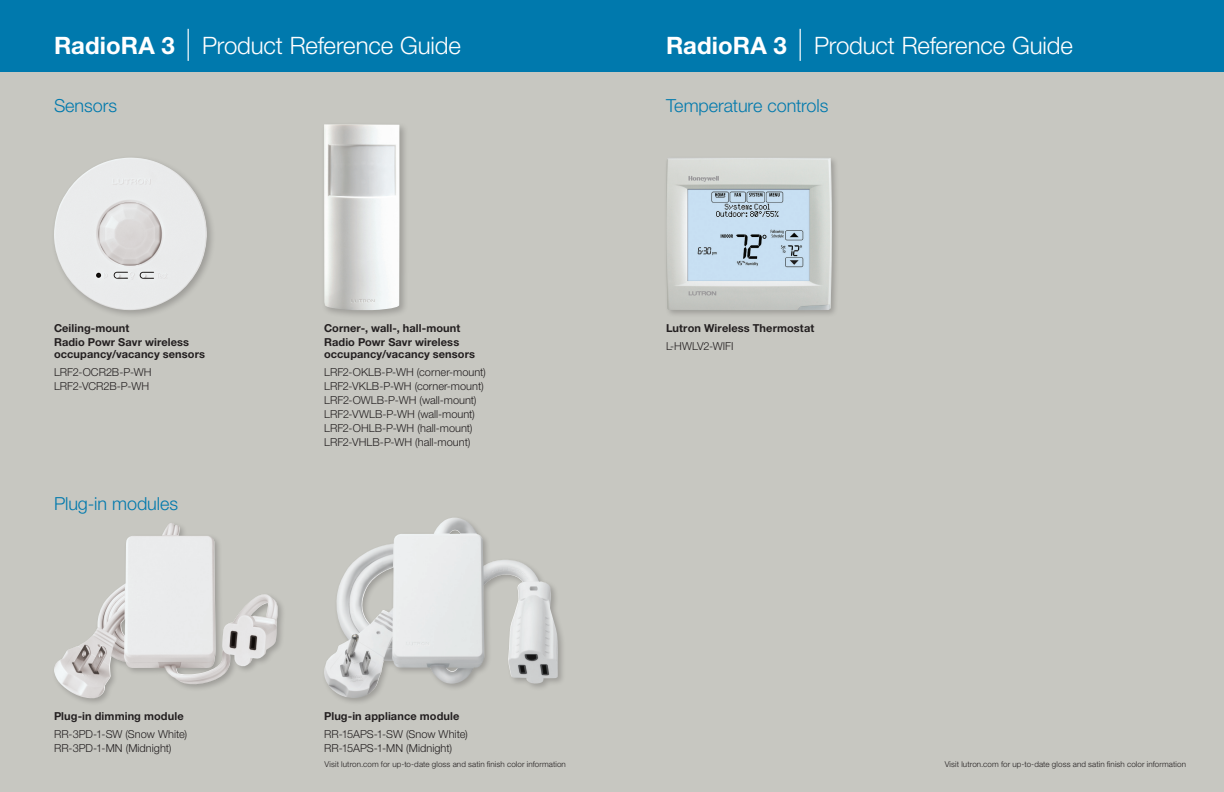
<style>
.page{position:relative;width:1224px;height:792px;background:#fff}
.page>*{position:absolute;margin:0;border:0;box-sizing:border-box;transform-origin:0 0}
.t1{font:300 24px "Helvetica Neue LT Std";letter-spacing:-.005em;color:#fff}
.Subhead{font:300 18px "Helvetica Neue LT Std";letter-spacing:-.005em;color:#0079ad}
.Text{font:300 11px/14px "Helvetica Neue LT Std";color:#231f20}
.Paragraph_Header{font:700 11px/14px "Helvetica Neue LT Std";letter-spacing:.01em;color:#231f20}
.Text-2{font:300 8px "Helvetica Neue LT Std";letter-spacing:.015em;color:#231f20}
.s1{font-weight:700}
.s2{font-weight:100;font-size:32px}
</style>
<div class="page">
<div style="left:0;top:63px;width:1224px;height:729px;background:#c7c7c1"></div>
<div style="left:612px;top:0;width:612px;height:72px;background:#0079ad"></div>
<div style="left:0;top:0;width:612px;height:72px;background:#0079ad"></div>
<div style="left:52px;top:521px;width:234px;height:185px;background:#231f20;opacity:.25"></div>
<img style="left:54px;top:523px;width:224px;height:175px">
<div style="left:322px;top:515px;width:244px;height:191px;background:#231f20;opacity:.25"></div>
<img style="left:324px;top:518px;width:234px;height:180px">
<div style="left:321px;top:121px;width:88px;height:198px;background:#231f20;opacity:.25"></div>
<img style="left:324px;top:124px;width:77px;height:186px">
<div style="left:51px;top:155px;width:165px;height:164px;background:#231f20;opacity:.25"></div>
<img style="left:54px;top:158px;width:153px;height:152px">
<div style="left:663px;top:155px;width:177px;height:163px;background:#231f20;opacity:.25"></div>
<img style="left:666px;top:158px;width:166px;height:152px">
<h1 class="t1" style="left:54px;top:31px;width:408px"><span class="s1">RadioRA 3</span> <span class="s2">|</span> Product Reference Guide</h1>
<h1 class="t1" style="left:666px;top:31px;width:408px"><span class="s1">RadioRA 3</span> <span class="s2">|</span> Product Reference Guide</h1>
<p class="Subhead" style="left:54px;top:94px;width:65px">Sensors</p>
<p class="Subhead" style="left:666px;top:94px;width:164px">Temperature controls</p>
<p class="Paragraph_Header" style="left:54px;top:321px;width:137px">Ceiling-mount<br>Radio Powr Savr wireless</p>
<p class="Paragraph_Header" style="left:54px;top:347px;width:153px">occupancy/vacancy sensors</p>
<p class="Text" style="left:54px;top:365px;width:99px">LRF2-OCR2B-P-WH</p>
<p class="Text" style="left:54px;top:379px;width:97px">LRF2-VCR2B-P-WH</p>
<p class="Subhead" style="left:54px;top:493px;width:126px">Plug-in modules</p>
<p class="Paragraph_Header" style="left:54px;top:709px;width:131px">Plug-in dimming module</p>
<p class="Text" style="left:54px;top:727px;width:135px">RR-3PD-1-SW (Snow White)</p>
<p class="Text" style="left:54px;top:741px;width:119px">RR-3PD-1-MN (Midnight)</p>
<p class="Paragraph_Header" style="left:324px;top:321px;width:138px">Corner-, wall-, hall-mount<br>Radio Powr Savr wireless</p>
<p class="Paragraph_Header" style="left:324px;top:347px;width:153px">occupancy/vacancy sensors</p>
<p class="Text" style="left:324px;top:365px;width:163px">LRF2-OKLB-P-WH (corner-mount)</p>
<p class="Text" style="left:324px;top:379px;width:161px">LRF2-VKLB-P-WH (corner-mount)</p>
<p class="Text" style="left:324px;top:393px;width:154px">LRF2-OWLB-P-WH (wall-mount)</p>
<p class="Text" style="left:324px;top:407px;width:152px">LRF2-VWLB-P-WH (wall-mount)</p>
<p class="Text" style="left:324px;top:421px;width:150px">LRF2-OHLB-P-WH (hall-mount)</p>
<p class="Text" style="left:324px;top:435px;width:148px">LRF2-VHLB-P-WH (hall-mount)</p>
<p class="Paragraph_Header" style="left:324px;top:709px;width:137px">Plug-in appliance module</p>
<p class="Text" style="left:324px;top:727px;width:145px">RR-15APS-1-SW (Snow White)<br>RR-15APS-1-MN (Midnight)</p>
<p class="Paragraph_Header" style="left:666px;top:321px;width:150px">Lutron Wireless Thermostat</p>
<p class="Text" style="left:666px;top:339px;width:69px">L-HWLV2-WIFI</p>
<p class="Text-2" style="left:325px;top:759px;width:243px">Visit lutron.com for up-to-date gloss and satin finish color information</p>
<p class="Text-2" style="left:945px;top:759px;width:243px">Visit lutron.com for up-to-date gloss and satin finish color information</p>
</div>
